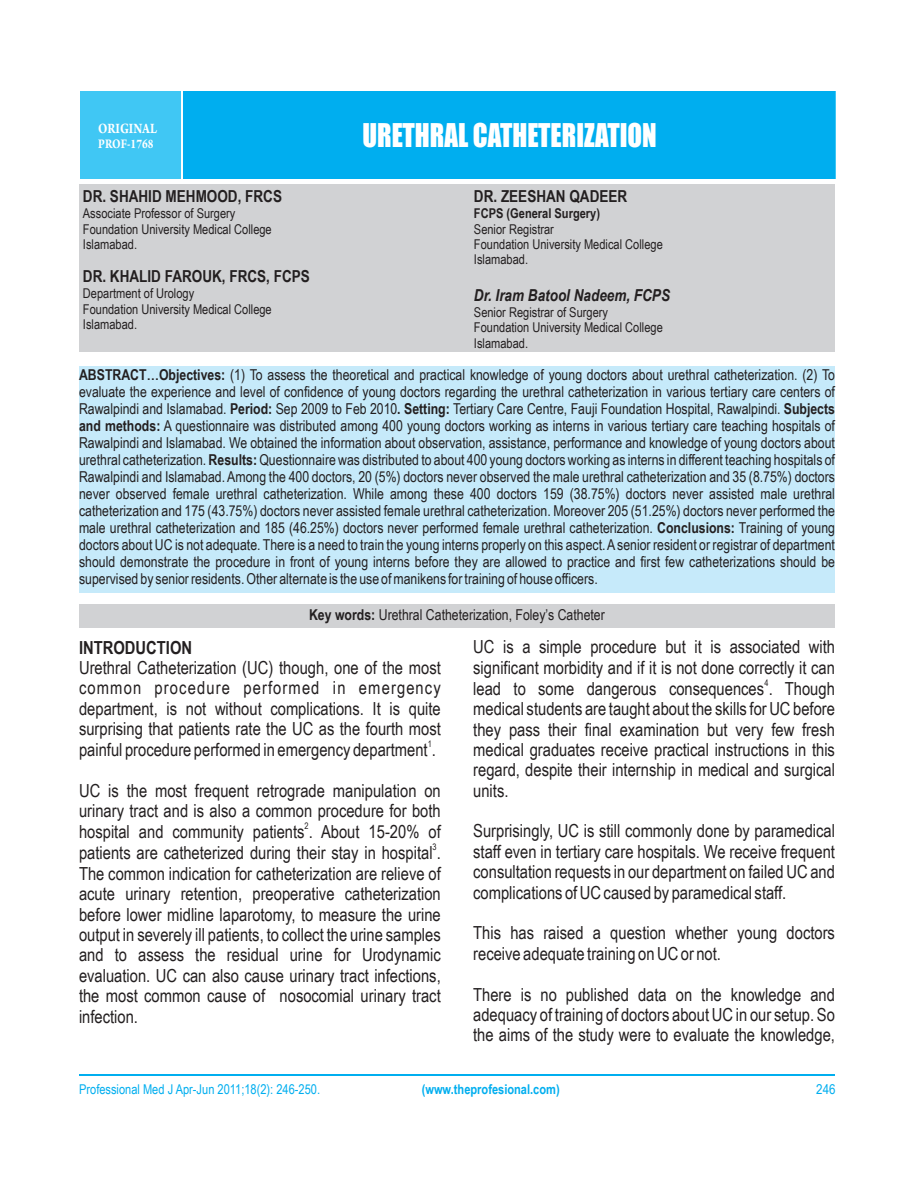
<style>
.page{position:relative;width:918px;height:1188px;background:#fff}
.page>*{position:absolute;margin:0;border:0;box-sizing:border-box;transform-origin:0 0}
.t1{font:30px "Impact";color:#fff;scale:.9 1}
.t2{font:18px/20.4px "Arial Narrow";color:#231f20}
.t3{font:18px "Arial Narrow";letter-spacing:.06em;color:#231f20}
.t4{font:700 18px "Arial Narrow";color:#231f20}
.t5{font:700 16.5px "Arial Narrow";color:#231f20}
.t6{font:italic 700 16.5px "Arial Narrow";color:#231f20}
.t7{font:700 15.15px "Arno Pro";color:#fff;scale:.82 1}
.t8{font:15px/17.1px "Arial Narrow";color:#231f20;text-align:justify}
.t9{font:700 13.95px "Arno Pro";color:#fff;scale:.81 1}
.t10{font:13.5px/15.3px "Arial Narrow";color:#231f20}
.t11{font:13.5px "Arial Narrow";color:#00aeef}
.t12{font:700 13.5px "Arial Narrow";color:#00aeef}
.t13{font:700 13.5px "Arial Narrow";color:#231f20}
.t14{font:13.5px "Arial Narrow";color:#00aeef;scale:1.04 1}
.t15{font:9px "Arial Narrow";color:#231f20}
.s1{font-weight:700}
</style>
<div class="page">
<div style="left:79px;top:185px;width:756px;height:167px;background:#d1d2d4"></div>
<div style="left:79px;top:604px;width:756px;height:24px;background:#d1d2d4"></div>
<div style="left:80px;top:91px;width:755px;height:88px;background:#40c7f4"></div>
<div style="left:183px;top:91px;width:652px;height:88px;background:#00aeef"></div>
<div style="left:79px;top:366px;width:756px;height:227px;background:#c6eafa"></div>
<hr style="left:79px;top:1074px;width:756px;height:2px;background:#00aeef">
<hr style="left:182px;top:91px;width:1px;height:88px;background:#fff">
<p class="t7" style="left:98px;top:123px;width:73px">ORIGINAL</p>
<p class="t9" style="left:98px;top:138px;width:70px">PROF-1768</p>
<h1 class="t1" style="left:362px;top:123px;width:329px">URETHRAL CATHETERIZATION</h1>
<p class="t5" style="left:83px;top:190px;width:201px">DR. SHAHID MEHMOOD, FRCS</p>
<p class="t5" style="left:474px;top:190px;width:155px">DR. ZEESHAN QADEER</p>
<p class="t10" style="left:83px;top:207px;width:154px">Associate Professor of Surgery</p>
<p class="t13" style="left:474px;top:209px;width:128px">FCPS (General Surgery)</p>
<p class="t10" style="left:83px;top:222px;width:190px">Foundation University Medical College</p>
<p class="t10" style="left:474px;top:223px;width:81px">Senior Registrar</p>
<p class="t10" style="left:83px;top:238px;width:56px">Islamabad.</p>
<p class="t10" style="left:474px;top:238px;width:190px">Foundation University Medical College<br>Islamabad.</p>
<p class="t5" style="left:83px;top:270px;width:228px">DR. KHALID FAROUK, FRCS, FCPS</p>
<p class="t10" style="left:83px;top:287px;width:113px">Department of Urology</p>
<p class="t6" style="left:474px;top:289px;width:198px">Dr. Iram Batool Nadeem, FCPS</p>
<p class="t10" style="left:83px;top:302px;width:190px">Foundation University Medical College</p>
<p class="t10" style="left:474px;top:306px;width:136px">Senior Registrar of Surgery</p>
<p class="t10" style="left:83px;top:318px;width:56px">Islamabad.</p>
<p class="t10" style="left:474px;top:321px;width:190px">Foundation University Medical College<br>Islamabad.</p>
<p class="t8" style="left:79px;top:367px;width:758px"><span class="s1">ABSTRACT…Objectives:</span> (1) To assess the theoretical and practical knowledge of young doctors about urethral catheterization. (2) To evaluate the experience and level of confidence of young doctors regarding the urethral catheterization in various tertiary care centers of Rawalpindi and Islamabad. <span class="s1">Period:</span> Sep 2009 to Feb 2010<span class="s1">. Setting:</span> Tertiary Care Centre, Fauji Foundation Hospital, Rawalpindi. <span class="s1">Subjects and methods:</span> A questionnaire was distributed among 400 young doctors working as interns in various tertiary care teaching hospitals of Rawalpindi and Islamabad. We obtained the information about observation, assistance, performance and knowledge of young doctors about urethral catheterization. <span class="s1">Results:</span>Questionnaire was distributed to about 400 young doctors working as interns in different teaching hospitals of Rawalpindi and Islamabad. Among the 400 doctors, 20 (5%) doctors never observed the male urethral catheterization and 35 (8.75%) doctors never observed female urethral catheterization. While among these 400 doctors 159 (38.75%) doctors never assisted male urethral catheterization and 175 (43.75%) doctors never assisted female urethral catheterization. Moreover 205 (51.25%) doctors never performed the male urethral catheterization and 185 (46.25%) doctors never performed female urethral catheterization. <span class="s1">Conclusions:</span> Training of young doctors about UC is not adequate. There is a need to train the young interns properly on this aspect. Asenior resident or registrar of department should demonstrate the procedure in front of young interns before they are allowed to practice and first few catheterizations should be supervised by senior residents. Other alternate is the use of manikens for training of house officers.</p>
<p class="t8" style="left:309px;top:607px;width:297px"><span class="s1">Key words:</span> Urethral Catheterization, Foley’s Catheter</p>
<p class="t4" style="left:79px;top:640px;width:115px">INTRODUCTION</p>
<p class="t2" style="left:473px;top:638px;width:363px">UC is a simple procedure but it is associated with</p>
<p class="t2" style="left:79px;top:659px;width:363px">Urethral Catheterization (UC) though, one of the most</p>
<p class="t2" style="left:473px;top:659px;width:363px">significant morbidity and if it is not done correctly it can</p>
<p class="t15" style="left:765px;top:679px;width:6px">4</p>
<p class="t3" style="left:79px;top:681px;width:363px">common procedure performed in emergency</p>
<p class="t2" style="left:473px;top:680px;width:363px">lead to some dangerous consequences . Though</p>
<p class="t2" style="left:79px;top:700px;width:363px">department, is not without complications. It is quite</p>
<p class="t2" style="left:473px;top:700px;width:363px">medical students are taught about the skills for UC before</p>
<p class="t2" style="left:79px;top:720px;width:363px">surprising that patients rate the UC as the fourth most</p>
<p class="t2" style="left:473px;top:721px;width:363px">they pass their final examination but very few fresh</p>
<p class="t15" style="left:428px;top:741px;width:6px">1</p>
<p class="t2" style="left:79px;top:741px;width:358px">painful procedure performed in emergency department .</p>
<p class="t2" style="left:473px;top:741px;width:363px">medical graduates receive practical instructions in this regard, despite their internship in medical and surgical</p>
<p class="t2" style="left:79px;top:782px;width:363px">UC is the most frequent retrograde manipulation on</p>
<p class="t2" style="left:473px;top:782px;width:37px">units.</p>
<p class="t2" style="left:79px;top:802px;width:363px">urinary tract and is also a common procedure for both</p>
<p class="t15" style="left:305px;top:823px;width:6px">2</p>
<p class="t2" style="left:79px;top:824px;width:363px">hospital and community patients . About 15-20% of</p>
<p class="t2" style="left:473px;top:823px;width:363px">Surprisingly, UC is still commonly done by paramedical</p>
<p class="t15" style="left:433px;top:844px;width:6px">3</p>
<p class="t2" style="left:79px;top:845px;width:363px">patients are catheterized during their stay in hospital .</p>
<p class="t2" style="left:473px;top:843px;width:363px">staff even in tertiary care hospitals. We receive frequent</p>
<p class="t2" style="left:79px;top:865px;width:363px">The common indication for catheterization are relieve of</p>
<p class="t2" style="left:473px;top:863px;width:363px">consultation requests in our department on failed UC and</p>
<p class="t2" style="left:79px;top:885px;width:363px">acute urinary retention, preoperative catheterization</p>
<p class="t2" style="left:473px;top:884px;width:315px">complications of UC caused by paramedical staff.</p>
<p class="t2" style="left:79px;top:906px;width:363px">before lower midline laparotomy, to measure the urine output in severely ill patients, to collect the urine samples</p>
<p class="t2" style="left:473px;top:925px;width:363px">This has raised a question whether young doctors</p>
<p class="t2" style="left:79px;top:947px;width:363px">and to assess the residual urine for Urodynamic</p>
<p class="t2" style="left:473px;top:945px;width:249px">receive adequate training on UC or not.</p>
<p class="t2" style="left:79px;top:967px;width:363px">evaluation. UC can also cause urinary tract infections, the most common cause of nosocomial urinary tract</p>
<p class="t2" style="left:473px;top:986px;width:363px">There is no published data on the knowledge and</p>
<p class="t2" style="left:79px;top:1008px;width:61px">infection.</p>
<p class="t2" style="left:473px;top:1006px;width:363px">adequacy of training of doctors about UC in our setup. So the aims of the study were to evaluate the knowledge,</p>
<p class="t11" style="left:79px;top:1084px;width:243px">Professional Med J Apr-Jun 2011;18(2): 246-250.</p>
<p class="t12" style="left:422px;top:1084px;width:140px">(www.theprofesional.com)</p>
<p class="t14" style="left:816px;top:1084px;width:20px">246</p>
</div>
